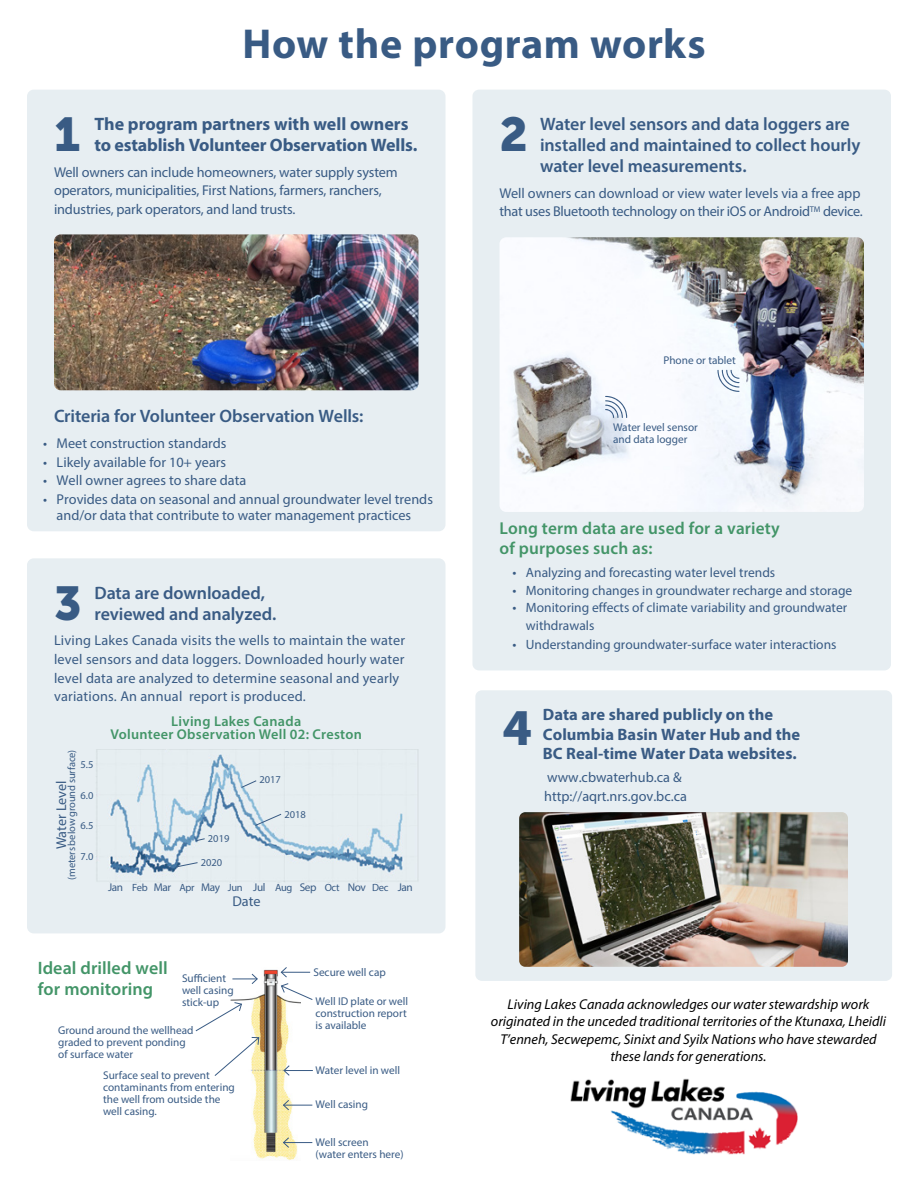
<style>
.page{position:relative;width:918px;height:1188px;background:#fff}
.page>*{position:absolute;margin:0;border:0;box-sizing:border-box;transform-origin:0 0}
.t1{font:47.25px "Museo Sans 900";color:#395b84}
.t2{font:700 42px "Myriad Pro";letter-spacing:.015em;color:#395b84}
.t3{font:600 18px/21px "Myriad Pro";letter-spacing:-.005em;color:#395b84}
.t4{font:700 18px/21px "Myriad Pro";letter-spacing:-.005em;color:#395b84}
.t5{font:600 18px/21px "Myriad Pro";letter-spacing:.005em;color:#439568}
.t6{font:600 17.25px/20.1px "Myriad Pro";letter-spacing:.01em;color:#439568}
.t7{font:700 16.5px/19.2px "Myriad Pro";letter-spacing:.005em;color:#395b84}
.t8{font:14.25px/18.8px "Myriad Pro";color:#395b84}
.t9{font:italic 14.25px/17.1px "Myriad Pro";color:#000;text-align:center}
.t10{font:14.25px/18.8px "Myriad Pro";letter-spacing:-.02em;color:#395b84}
.t11{font:600 14.25px/13.5px "Myriad Pro";letter-spacing:.02em;color:#439568;text-align:center}
.t12{font:13.5px/17.7px "Myriad Pro";color:#395b84}
.t13{font:11.25px/12px "Myriad Pro";color:#395b84}
.t14{font:11.25px "Myriad Pro";letter-spacing:-.04em;color:#395b84}
.t15{font:10.5px "Myriad Pro";letter-spacing:-.01em;color:#395b84}
.s1{font-size:10.5px}
.s2{font-size:14.25px}
</style>
<div class="page">
<img style="left:231px;top:969px;width:70px;height:192px">
<svg style="left:232px;top:973px;width:26px;height:12px"></svg>
<svg style="left:195px;top:1002px;width:65px;height:75px"></svg>
<svg style="left:282px;top:1099px;width:30px;height:12px"></svg>
<svg style="left:280px;top:967px;width:33px;height:34px"></svg>
<svg style="left:282px;top:1137px;width:30px;height:11px"></svg>
<img style="left:570px;top:1079px;width:228px;height:76px">
<div style="left:472px;top:90px;width:419px;height:580px;background:#e7eef2;border-radius:7px"></div>
<img style="left:500px;top:237px;width:364px;height:275px">
<div style="left:27px;top:90px;width:419px;height:441px;background:#e7eef2;border-radius:7px"></div>
<div style="left:27px;top:558px;width:419px;height:375px;background:#e7eef2;border-radius:7px"></div>
<div style="left:475px;top:690px;width:417px;height:291px;background:#e7eef2;border-radius:6px"></div>
<img style="left:519px;top:812px;width:329px;height:155px">
<svg style="left:605px;top:396px;width:22px;height:22px"></svg>
<svg style="left:717px;top:370px;width:23px;height:22px"></svg>
<img style="left:54px;top:234px;width:364px;height:156px">
<img style="left:96px;top:749px;width:322px;height:133px">
<svg style="left:241px;top:780px;width:16px;height:8px"></svg>
<svg style="left:255px;top:814px;width:27px;height:12px"></svg>
<svg style="left:177px;top:862px;width:21px;height:5px"></svg>
<svg style="left:195px;top:838px;width:10px;height:3px"></svg>
<svg style="left:283px;top:1065px;width:30px;height:11px"></svg>
<h2 class="t2" style="left:243px;top:17px;width:465px">How the program works</h2>
<h1 class="t1" style="left:54px;top:108px;width:28px">1</h1>
<h1 class="t1" style="left:500px;top:108px;width:30px">2</h1>
<p class="t4" style="left:94px;top:113px;width:324px">The program partners with well owners to establish Volunteer Observation Wells.</p>
<p class="t8" style="left:54px;top:162px;width:345px">Well owners can include homeowners, water supply system operators, municipalities, First Nations, farmers, ranchers, industries, park operators, and land trusts.</p>
<p class="t3" style="left:540px;top:113px;width:322px">Water level sensors and data loggers are installed and maintained to collect hourly water level measurements.</p>
<p class="t10" style="left:500px;top:183px;width:365px">Well owners can download or view water levels via a free app that uses Bluetooth technology on their iOS or Android<sup>TM</sup> device.</p>
<p class="t3" style="left:54px;top:405px;width:311px">Criteria for Volunteer Observation Wells:</p>
<p class="t8" style="left:43px;top:434px;width:185px">• Meet construction standards</p>
<p class="t8" style="left:43px;top:452px;width:185px">• Likely available for 10+ years</p>
<p class="t8" style="left:43px;top:471px;width:205px">• Well owner agrees to share data</p>
<p class="t8" style="left:43px;top:490px;width:391px;line-height:16.5px;text-align:center">• Provides data on seasonal and annual groundwater level trends and/or data that contribute to water management practices</p>
<p class="t3" style="left:94px;top:582px;width:184px">Data are downloaded, reviewed and analyzed.</p>
<p class="t8" style="left:54px;top:631px;width:353px">Living Lakes Canada visits the wells to maintain the water level sensors and data loggers. Downloaded hourly water level data are analyzed to determine seasonal and yearly variations. An annual report is produced.</p>
<h1 class="t1" style="left:54px;top:576px;width:29px">3</h1>
<p class="t15" style="left:65px;top:880px;width:131px;rotate:-90deg">(meters below ground surface)</p>
<p class="t15" style="left:81px;top:758px;width:14px">5.5</p>
<p class="t15" style="left:81px;top:789px;width:14px">6.0</p>
<p class="t15" style="left:81px;top:819px;width:14px">6.5</p>
<p class="t8" style="left:52px;top:849px;width:70px;rotate:-90deg">Water Level</p>
<p class="t15" style="left:81px;top:850px;width:14px">7.0</p>
<p class="t11" style="left:111px;top:714px;width:253px">Living Lakes Canada<br>Volunteer Observation Well 02: Creston</p>
<p class="t15" style="left:259px;top:773px;width:23px">2017</p>
<p class="t15" style="left:284px;top:808px;width:23px">2018</p>
<p class="t15" style="left:208px;top:832px;width:23px">2019</p>
<p class="t15" style="left:201px;top:856px;width:23px">2020</p>
<p class="t14" style="left:108px;top:881px;width:306px">Jan <span class="s1">Feb</span> Mar <span class="s1">Apr</span> May <span class="s1">Jun</span> Jul <span class="s1">Aug</span> Sep <span class="s1">Oct</span> Nov <span class="s1">Dec</span> Jan</p>
<p class="t8" style="left:233px;top:892px;width:30px">Date</p>
<p class="t5" style="left:38px;top:957px;width:131px">Ideal drilled well for monitoring</p>
<p class="t13" style="left:182px;top:972px;width:53px">Sufficient well casing stick-up</p>
<p class="t13" style="left:58px;top:1024px;width:137px">Ground around the wellhead graded to prevent ponding of surface water</p>
<p class="t13" style="left:103px;top:1069px;width:133px">Surface seal to prevent contaminants from entering the well from outside the well casing.</p>
<p class="t13" style="left:313px;top:966px;width:74px">Secure well cap</p>
<p class="t13" style="left:316px;top:995px;width:94px;text-align:justify">Well ID plate or well construction report is available</p>
<p class="t13" style="left:316px;top:1064px;width:86px">Water level in well</p>
<p class="t13" style="left:316px;top:1098px;width:54px">Well casing</p>
<p class="t13" style="left:316px;top:1136px;width:90px">Well screen<br>(water enters here)</p>
<p class="t13" style="left:663px;top:354px;width:74px">Phone or tablet</p>
<p class="t13" style="left:613px;top:421px;width:86px">Water level sensor and data logger</p>
<p class="t6" style="left:500px;top:518px;width:282px">Long term data are used for a variety of purposes such as:</p>
<p class="t12" style="left:512px;top:564px;width:264px"><span class="s2">•</span> Analyzing and forecasting water level trends</p>
<p class="t12" style="left:512px;top:581px;width:341px"><span class="s2">•</span> Monitoring changes in groundwater recharge and storage</p>
<p class="t12" style="left:526px;top:599px;width:323px;text-indent:-13px"><span class="s2">•</span> Monitoring effects of climate variability and groundwater withdrawals</p>
<p class="t12" style="left:512px;top:635px;width:326px"><span class="s2">•</span> Understanding groundwater-surface water interactions</p>
<h1 class="t1" style="left:502px;top:701px;width:32px">4</h1>
<p class="t7" style="left:543px;top:705px;width:259px">Data are shared publicly on the<br>Columbia Basin Water Hub and the<br>BC Real-time Water Data websites.</p>
<p class="t8" style="left:544px;top:768px;width:144px">www.cbwaterhub.ca &amp; http://aqrt.nrs.gov.bc.ca</p>
<p class="t9" style="left:491px;top:996px;width:397px">Living Lakes Canada acknowledges our water stewardship work originated in the unceded traditional territories of the Ktunaxa, Lheidli T’enneh, Secwepemc, Sinixt and Syilx Nations who have stewarded these lands for generations.</p>
</div>
